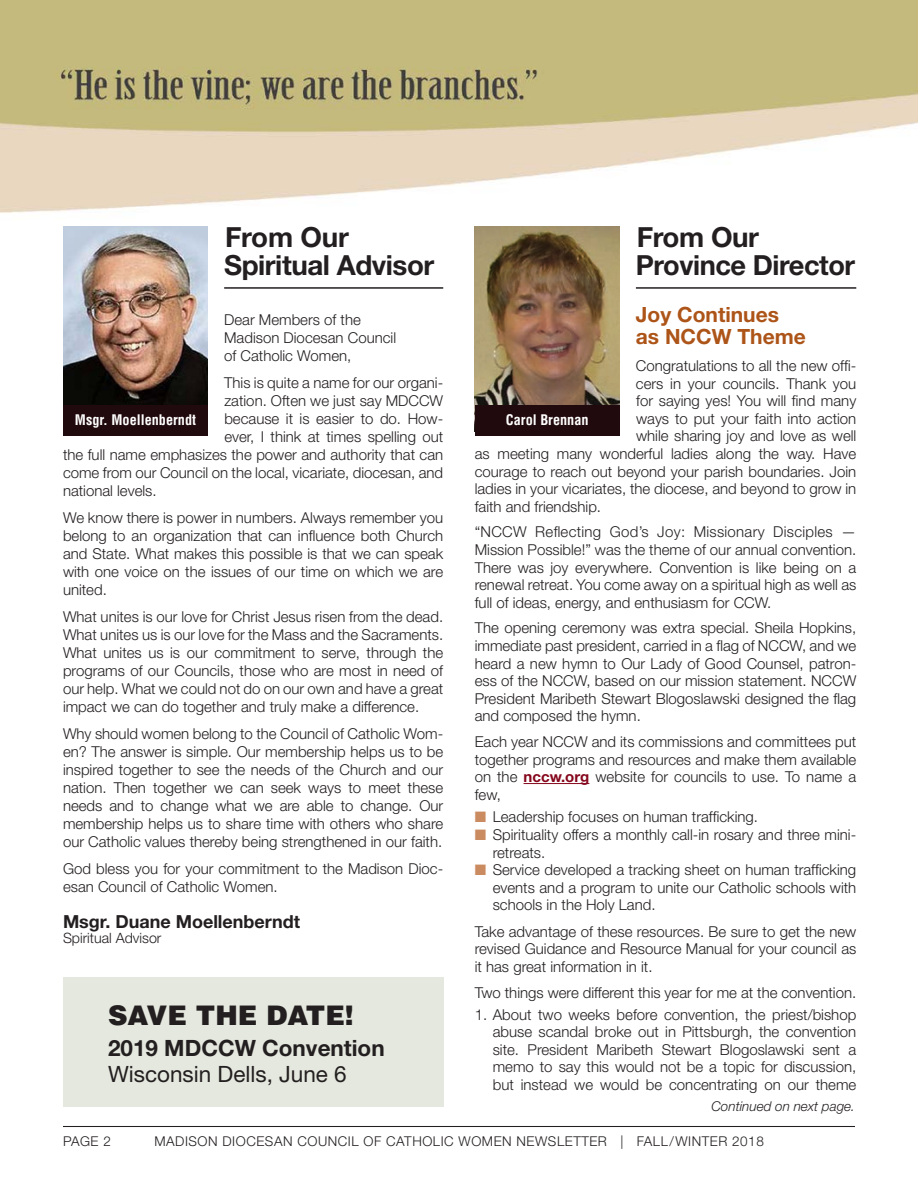
<style>
.page{position:relative;width:918px;height:1188px;background:#fff}
.page>*{position:absolute;margin:0;border:0;box-sizing:border-box;transform-origin:0 0}
.Article_Title_with_l{font:700 27.75px/28.5px "Helvetica Neue";letter-spacing:-.015em;color:#231f20}
.Text{font:900 27px "Helvetica";color:#231f20}
.Text-2{font:22.5px/25.5px "Helvetica Neue";color:#231f20}
.articleSub{font:700 21px/21.8px "Helvetica Neue";color:#ad5418}
.Officer{font:700 18px "Helvetica Neue";color:#231f20}
.Text-3{font:300 15px/18px "Helvetica Neue";color:#231f20;text-align:justify}
.numbered_paragraph{font:300 15px/17.5px "Helvetica Neue";color:#231f20;text-align:justify}
.Name{font:700 condensed 14.25px "Helvetica";color:#fff}
.t1{font:300 14.25px "Helvetica Neue";color:#231f20}
.Text-4{font:300 13.5px "Helvetica Neue";letter-spacing:.04em;color:#231f20}
.continued{font:italic 300 13.5px "Helvetica Neue";color:#231f20}
.s1{font-weight:700}
.s2{font-weight:700;color:#85071d}
.s3{color:#ca8b60}
</style>
<div class="page">
<img style="left:0;top:0;width:918px;height:238px">
<hr style="left:63px;top:1126px;width:792px;height:1px;background:#231f20">
<hr style="left:224px;top:287px;width:219px;height:2px;background:#231f20">
<img style="left:63px;top:226px;width:145px;height:180px">
<div style="left:63px;top:406px;width:145px;height:30px;background:#210a0d"></div>
<hr style="left:636px;top:287px;width:220px;height:2px;background:#231f20">
<hr style="left:524px;top:783px;width:65px;height:1px;background:#85071d">
<img style="left:475px;top:226px;width:144px;height:180px">
<div style="left:475px;top:406px;width:145px;height:30px;background:#210a0d"></div>
<div style="left:63px;top:977px;width:380px;height:130px;background:#e5e8de"></div>
<p class="Article_Title_with_l" style="left:224px;top:222px;width:212px">From Our<br>Spiritual Advisor</p>
<p class="Text-3" style="left:224px;top:310px;width:173px;text-align:left">Dear Members of the<br>Madison Diocesan Council of Catholic Women,</p>
<p class="Text-3" style="left:224px;top:373px;width:221px">This is quite a name for our organi-</p>
<p class="Text-3" style="left:224px;top:391px;width:220px">zation. Often we just say MDCCW</p>
<p class="Text-3" style="left:224px;top:409px;width:220px">because it is easier to do. How-</p>
<p class="Text-3" style="left:224px;top:427px;width:220px">ever, I think at times spelling out</p>
<p class="Text-3" style="left:63px;top:445px;width:382px">the full name emphasizes the power and authority that can</p>
<p class="Text-3" style="left:63px;top:463px;width:382px">come from our Council on the local, vicariate, diocesan, and</p>
<p class="Text-3" style="left:63px;top:481px;width:95px">national levels.</p>
<p class="Text-3" style="left:63px;top:508px;width:382px">We know there is power in numbers. Always remember you belong to an organization that can influence both Church and State. What makes this possible is that we can speak with one voice on the issues of our time on which we are united.</p>
<p class="Text-3" style="left:63px;top:607px;width:382px">What unites is our love for Christ Jesus risen from the dead.<br>What unites us is our love for the Mass and the Sacraments.<br>What unites us is our commitment to serve, through the programs of our Councils, those who are most in need of our help. What we could not do on our own and have a great impact we can do together and truly make a difference.</p>
<p class="Text-3" style="left:63px;top:724px;width:382px">Why should women belong to the Council of Catholic Wom&shy;en? The answer is simple. Our membership helps us to be inspired together to see the needs of the Church and our nation. Then together we can seek ways to meet these needs and to change what we are able to change. Our membership helps us to share time with others who share our Catholic values thereby being strengthened in our faith.</p>
<p class="Text-3" style="left:63px;top:859px;width:382px">God bless you for your commitment to the Madison Dioc&shy;esan Council of Catholic Women.</p>
<p class="Officer" style="left:63px;top:910px;width:239px">Msgr. Duane Moellenberndt</p>
<p class="t1" style="left:63px;top:930px;width:100px">Spiritual Advisor</p>
<p class="Name" style="left:75px;top:411px;width:123px">Msgr. Moellenberndt</p>
<p class="Text" style="left:108px;top:998px;width:247px">SAVE THE DATE!</p>
<p class="Text-2" style="left:108px;top:1035px;width:278px"><span class="s1">2019 MDCCW Convention<br></span>Wisconsin Dells, June 6</p>
<p class="Article_Title_with_l" style="left:636px;top:222px;width:221px">From Our<br>Province Director</p>
<p class="articleSub" style="left:636px;top:304px;width:171px">Joy Continues as NCCW Theme</p>
<p class="Text-3" style="left:636px;top:356px;width:222px">Congratulations to all the new offi-</p>
<p class="Text-3" style="left:636px;top:374px;width:222px">cers in your councils. Thank you</p>
<p class="Text-3" style="left:636px;top:392px;width:222px">for saying yes! You will find many</p>
<p class="Text-3" style="left:636px;top:409px;width:222px">ways to put your faith into action</p>
<p class="Text-3" style="left:636px;top:427px;width:222px">while sharing joy and love as well</p>
<p class="Text-3" style="left:475px;top:444px;width:383px">as meeting many wonderful ladies along the way. Have</p>
<p class="Text-3" style="left:475px;top:462px;width:383px">courage to reach out beyond your parish boundaries. Join</p>
<p class="Text-3" style="left:475px;top:479px;width:383px">ladies in your vicariates, the diocese, and beyond to grow in</p>
<p class="Text-3" style="left:475px;top:497px;width:128px">faith and friendship.</p>
<p class="Text-3" style="left:475px;top:523px;width:383px;line-height:17.5px">“NCCW Reflecting God’s Joy: Missionary Disciples — Mission Possible!” was the theme of our annual convention.<br>There was joy everywhere. Convention is like being on a renewal retreat. You come away on a spiritual high as well as full of ideas, energy, and enthusiasm for CCW.</p>
<p class="Text-3" style="left:475px;top:619px;width:383px;line-height:17.5px">The opening ceremony was extra special. Sheila Hopkins, immediate past president, carried in a flag of NCCW, and we heard a new hymn to Our Lady of Good Counsel, patron&shy;ess of the NCCW, based on our mission statement. NCCW President Maribeth Stewart Blogoslawski designed the flag and composed the hymn.</p>
<p class="Text-3" style="left:475px;top:733px;width:383px;line-height:17.5px">Each year NCCW and its commissions and committees put together programs and resources and make them available on the <span class="s2">nccw.org</span> website for councils to use. To name a few,</p>
<p class="Text-3" style="left:475px;top:808px;width:285px"><span class="s3">■</span> Leadership focuses on human trafficking.</p>
<p class="Text-3" style="left:493px;top:826px;width:365px;line-height:17.5px;text-indent:-18px"><span class="s3">■</span> Spirituality offers a monthly call-in rosary and three mini&shy;retreats.</p>
<p class="Text-3" style="left:493px;top:861px;width:365px;line-height:17.5px;text-indent:-18px"><span class="s3">■</span> Service developed a tracking sheet on human trafficking events and a program to unite our Catholic schools with schools in the Holy Land.</p>
<p class="Text-3" style="left:475px;top:922px;width:383px;line-height:17.5px">Take advantage of these resources. Be sure to get the new revised Guidance and Resource Manual for your council as it has great information in it.</p>
<p class="Text-3" style="left:475px;top:983px;width:383px">Two things were different this year for me at the convention.</p>
<p class="numbered_paragraph" style="left:493px;top:1005px;width:365px;text-indent:-18px">1. About two weeks before convention, the priest/bishop abuse scandal broke out in Pittsburgh, the convention site. President Maribeth Stewart Blogoslawski sent a memo to say this would not be a topic for discussion, but instead we would be concentrating on our theme</p>
<p class="continued" style="left:711px;top:1098px;width:145px">Continued on next page.</p>
<p class="Name" style="left:506px;top:411px;width:84px">Carol Brennan</p>
<p class="Text-4" style="left:63px;top:1133px;width:49px">PAGE 2</p>
<p class="Text-4" style="left:154px;top:1133px;width:611px">MADISON DIOCESAN COUNCIL OF CATHOLIC WOMEN NEWSLETTER | FALL/WINTER 2018</p>
</div>
